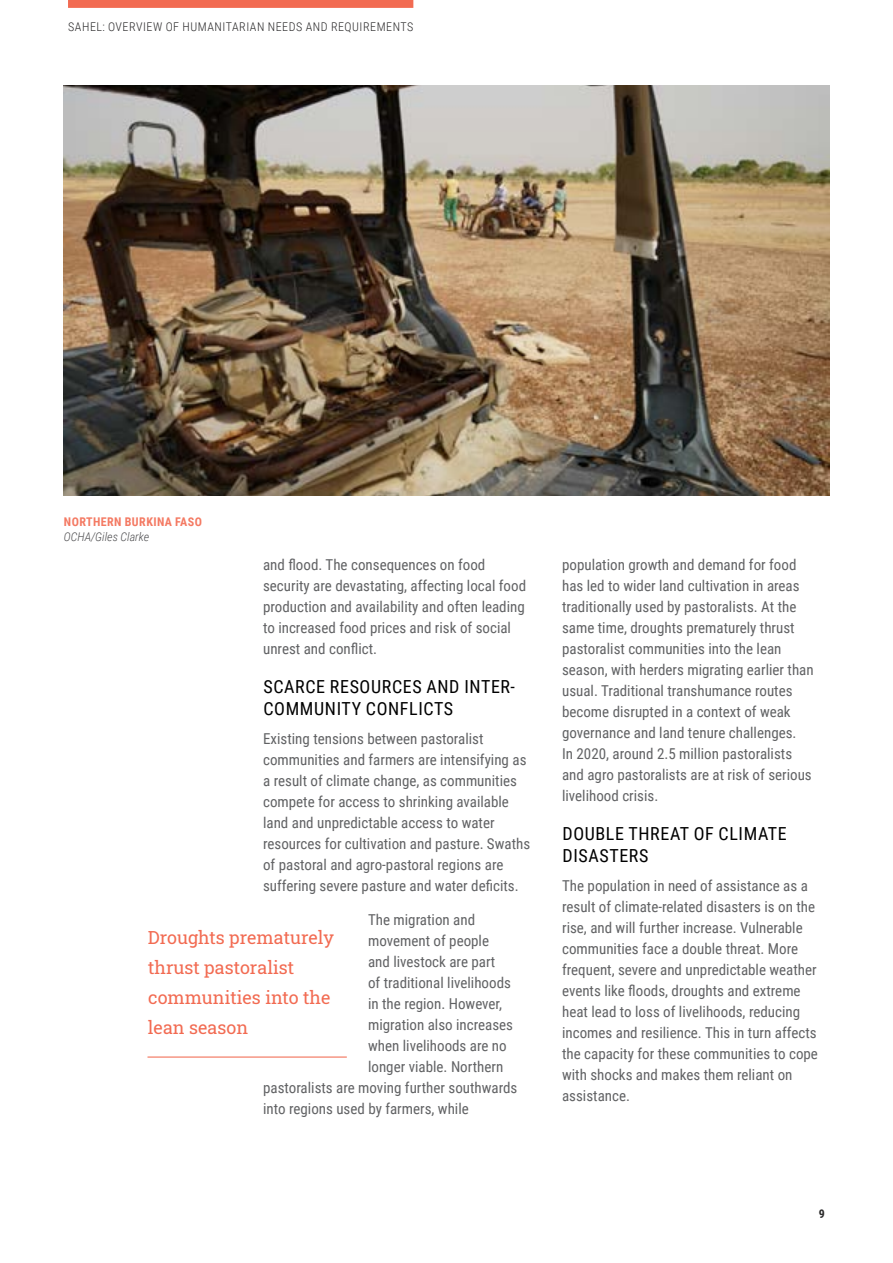
<style>
.page{position:relative;width:893px;height:1263px;background:#fff}
.page>*{position:absolute;margin:0;border:0;box-sizing:border-box;transform-origin:0 0}
.Body-subtitle{font:18px/21.6px "Roboto Condensed";letter-spacing:.035em;color:#000}
.Highlights{font:18px/30px "Roboto Slab";color:#f26b52}
.Body-text{font:15px/21px "Roboto Condensed";color:#616264}
.t1{font:300 12px "Roboto Condensed";letter-spacing:.045em;color:#292829}
.Caption-Title{font:700 12px "Roboto Condensed";letter-spacing:.035em;color:#f47a63}
.Caption-Text{font:italic 300 12px "Roboto Condensed";color:#4c4c4e}
.t2{font:700 12px "Roboto Condensed";color:#292829}
</style>
<div class="page">
<div style="left:68px;top:0;width:345px;height:8px;background:#f26b52"></div>
<img style="left:64px;top:85px;width:765px;height:410px">
<hr style="left:147px;top:1056px;width:200px;height:1px;background:#f26b52">
<p class="t1" style="left:68px;top:18px;width:15px">SAHEL</p>
<p class="t1" style="left:102px;top:18px;width:88px">: OVERVIEW OF HUMANI</p>
<p class="t1" style="left:226px;top:18px;width:27px">TARIAN</p>
<p class="t1" style="left:268px;top:18px;width:8px">NEEDS</p>
<p class="t1" style="left:306px;top:18px;width:8px">AND</p>
<p class="t1" style="left:331px;top:18px;width:48px">REQUI REMEN</p>
<p class="t1" style="left:401px;top:18px;width:13px">TS</p>
<p class="Caption-Title" style="left:64px;top:513px;width:140px">NORTHERN BURKINA FASO</p>
<p class="Caption-Text" style="left:64px;top:528px;width:87px">OCHA/Giles Clarke</p>
<p class="Body-text" style="left:263px;top:554px;width:265px">and flood. The consequences on food security are devastating, affecting local food production and availability and often leading to increased food prices and risk of social unrest and conflict.</p>
<p class="Body-subtitle" style="left:263px;top:675px;width:253px">SCARCE RESOURCES AND INTER-<br>COMMUNITY CONFLICTS</p>
<p class="Body-text" style="left:263px;top:728px;width:269px">Existing tensions between pastoralist communities and farmers are intensifying as a result of climate change, as communities compete for access to shrinking available land and unpredictable access to water resources for cultivation and pasture. Swaths of pastoral and agro-pastoral regions are suffering severe pasture and water deficits.</p>
<p class="Body-text" style="left:368px;top:908px;width:109px">The migration and</p>
<p class="Body-text" style="left:368px;top:929px;width:122px">movement of people</p>
<p class="Body-text" style="left:368px;top:950px;width:129px">and livestock are part</p>
<p class="Body-text" style="left:368px;top:971px;width:144px">of traditional livelihoods</p>
<p class="Body-text" style="left:368px;top:992px;width:136px">in the region. However,</p>
<p class="Body-text" style="left:368px;top:1013px;width:147px">migration also increases</p>
<p class="Body-text" style="left:368px;top:1034px;width:140px">when livelihoods are no</p>
<p class="Body-text" style="left:368px;top:1055px;width:137px">longer viable. Northern</p>
<p class="Body-text" style="left:263px;top:1076px;width:256px">pastoralists are moving further southwards</p>
<p class="Body-text" style="left:263px;top:1097px;width:207px">into regions used by farmers, while</p>
<p class="Highlights" style="left:148px;top:922px;width:187px">Droughts prematurely thrust pastoralist communities into the lean season</p>
<p class="Body-text" style="left:562px;top:554px;width:253px">population growth and demand for food has led to wider land cultivation in areas traditionally used by pastoralists. At the same time, droughts prematurely thrust pastoralist communities into the lean season, with herders migrating earlier than usual. Traditional transhumance routes become disrupted in a context of weak governance and land tenure challenges.<br>In 2020, around 2.5 million pastoralists and agro pastoralists are at risk of serious livelihood crisis.</p>
<p class="Body-subtitle" style="left:562px;top:822px;width:226px">DOUBLE THREAT OF CLIMATE<br>DISASTERS</p>
<p class="Body-text" style="left:562px;top:875px;width:257px">The population in need of assistance as a result of climate-related disasters is on the rise, and will further increase. Vulnerable communities face a double threat. More frequent, severe and unpredictable weather events like floods, droughts and extreme heat lead to loss of livelihoods, reducing incomes and resilience. This in turn affects the capacity for these communities to cope with shocks and makes them reliant on assistance.</p>
<p class="t2" style="left:819px;top:1205px;width:8px">9</p>
</div>
